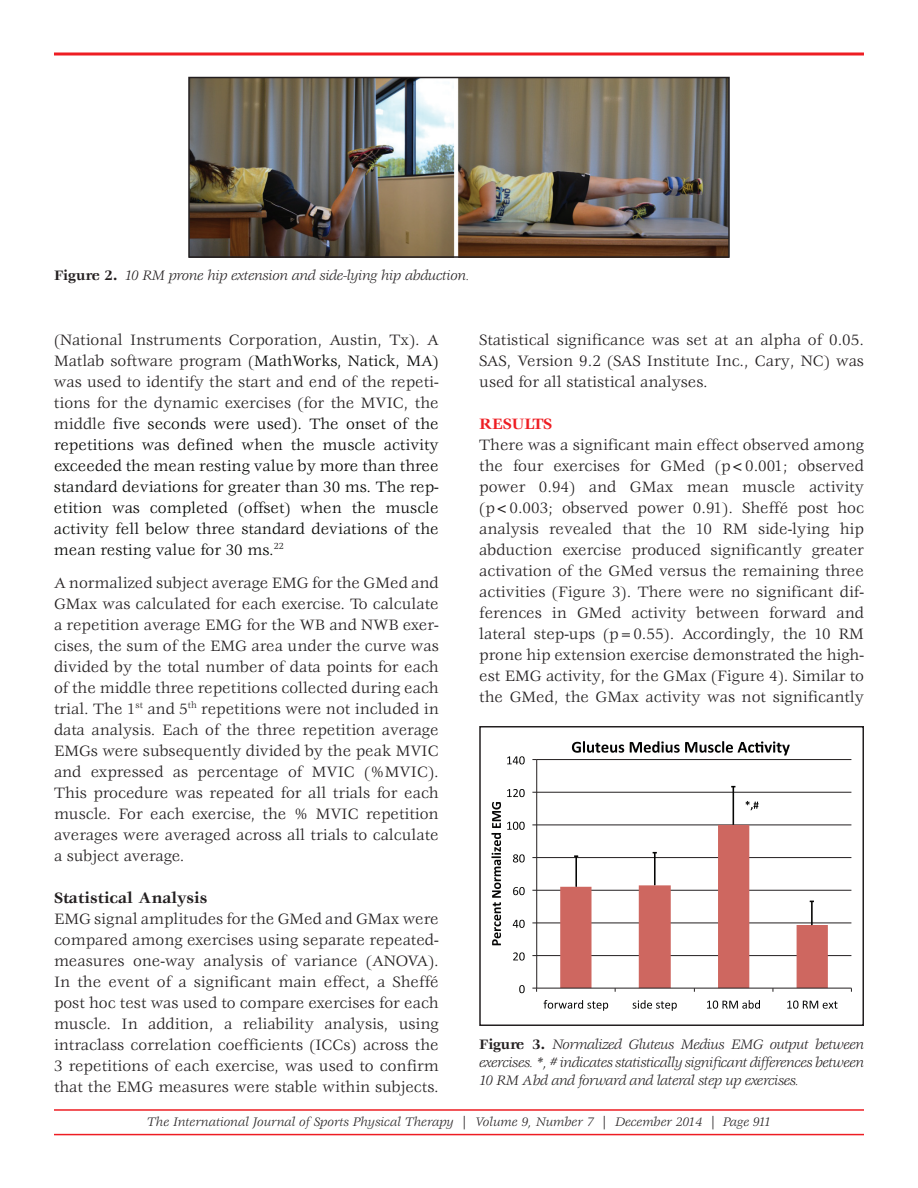
<style>
.page{position:relative;width:918px;height:1188px;background:#fff}
.page>*{position:absolute;margin:0;border:0;box-sizing:border-box;transform-origin:0 0}
.t1{font:16.5px/21px "Veljovic Std";color:#231f20;text-align:justify}
.t2{font:16.5px/21px "Veljovic Std";color:#040503;text-align:justify}
.t3{font:700 16.5px "Veljovic Std";color:#231f20}
.t4{font:700 16.5px "Veljovic Std";color:#ee1d23}
.t5{font:italic 15px/18px "Veljovic Std";letter-spacing:-.025em;color:#231f20;text-align:justify}
.t6{font:italic 13.5px "Veljovic Std";color:#231f20}
.s1{font-weight:700;font-style:normal}
.s2{color:#231f20}
</style>
<div class="page">
<hr style="left:54px;top:1109px;width:810px;height:2px;background:#ee1d23">
<hr style="left:54px;top:1134px;width:810px;height:1px;background:#ee1d23">
<svg style="left:54px;top:52px;width:810px;height:4px;background:#f25559"></svg>
<img style="left:191px;top:80px;width:536px;height:175px">
<div style="left:188px;top:77px;width:542px;height:181px;border:2px solid #231f20"></div>
<hr style="left:537px;top:955px;width:314px;height:1px;background:#231f20">
<hr style="left:537px;top:923px;width:314px;height:1px;background:#231f20">
<hr style="left:537px;top:890px;width:314px;height:1px;background:#231f20">
<hr style="left:537px;top:857px;width:314px;height:1px;background:#231f20">
<hr style="left:537px;top:825px;width:314px;height:1px;background:#231f20">
<hr style="left:537px;top:792px;width:314px;height:1px;background:#231f20">
<hr style="left:537px;top:759px;width:314px;height:1px;background:#231f20">
<svg style="left:560px;top:825px;width:268px;height:163px"></svg>
<hr style="left:575px;top:856px;width:2px;height:31px;background:#050504">
<hr style="left:654px;top:853px;width:2px;height:32px;background:#050504">
<hr style="left:733px;top:787px;width:1px;height:38px;background:#050504">
<hr style="left:811px;top:901px;width:2px;height:24px;background:#050504">
<hr style="left:536px;top:759px;width:1px;height:229px;background:#231f20">
<hr style="left:537px;top:988px;width:314px;height:1px;background:#231f20">
<svg style="left:519px;top:985px;width:6px;height:8px"></svg>
<svg style="left:513px;top:952px;width:12px;height:9px"></svg>
<svg style="left:513px;top:920px;width:12px;height:8px"></svg>
<svg style="left:513px;top:887px;width:12px;height:8px"></svg>
<svg style="left:513px;top:854px;width:12px;height:9px"></svg>
<svg style="left:507px;top:822px;width:18px;height:8px"></svg>
<svg style="left:507px;top:789px;width:18px;height:8px"></svg>
<svg style="left:507px;top:756px;width:18px;height:8px"></svg>
<svg style="left:544px;top:1000px;width:64px;height:11px"></svg>
<svg style="left:633px;top:1000px;width:44px;height:11px"></svg>
<svg style="left:707px;top:1000px;width:53px;height:9px"></svg>
<svg style="left:787px;top:1001px;width:51px;height:8px"></svg>
<svg style="left:491px;top:802px;width:10px;height:143px"></svg>
<svg style="left:572px;top:741px;width:218px;height:14px"></svg>
<svg style="left:746px;top:801px;width:13px;height:9px"></svg>
<div style="left:479px;top:726px;width:385px;height:300px;border:2px solid #231f20"></div>
<p class="t5" style="left:54px;top:268px;width:417px"><span class="s1">Figure 2.</span> 10 RM prone hip extension and side-lying hip abduction.</p>
<p class="t2" style="left:54px;top:330px;width:386px"><span class="s2">(National Instruments Corporation, Austin, Tx). A Matlab software program (</span>MathWorks, Natick, MA) <span class="s2">was used to identify the start and end of the repeti&shy;tions for the dynamic exercises (for the MVIC, the middle</span> five seconds were used). The onset of the repetitions was defined when the muscle activity exceeded the mean resting value by more than three standard deviations for greater than 30 ms. The rep&shy;etition was completed (offset) when the muscle activity fell below three standard deviations of the mean resting value for 30 ms.<sup>22</sup></p>
<p class="t1" style="left:54px;top:573px;width:386px">A normalized subject average EMG for the GMed and GMax was calculated for each exercise. To calculate a repetition average EMG for the WB and NWB exer&shy;cises, the sum of the EMG area under the curve was divided by the total number of data points for each of the middle three repetitions collected during each trial. The 1<sup>st</sup> and 5<sup>th</sup> repetitions were not included in data analysis. Each of the three repetition average EMGs were subsequently divided by the peak MVIC and expressed as percentage of MVIC (%MVIC).<br>This procedure was repeated for all trials for each muscle. For each exercise, the % MVIC repetition averages were averaged across all trials to calculate a subject average.</p>
<p class="t3" style="left:54px;top:891px;width:155px">Statistical Analysis</p>
<p class="t1" style="left:54px;top:909px;width:386px">EMG signal amplitudes for the GMed and GMax were compared among exercises using separate repeated&shy;measures one-way analysis of variance (ANOVA).<br>In the event of a significant main effect, a Sheffé post hoc test was used to compare exercises for each muscle. In addition, a reliability analysis, using intraclass correlation coefficients (ICCs) across the 3 repetitions of each exercise, was used to confirm that the EMG measures were stable within subjects.</p>
<p class="t1" style="left:479px;top:330px;width:386px">Statistical significance was set at an alpha of 0.05.<br>SAS, Version 9.2 (SAS Institute Inc., Cary, NC) was used for all statistical analyses.</p>
<p class="t4" style="left:479px;top:417px;width:74px">RESULTS</p>
<p class="t1" style="left:479px;top:435px;width:386px">There was a significant main effect observed among the four exercises for GMed (p&lt;0.001; observed power 0.94) and GMax mean muscle activity (p&lt;0.003; observed power 0.91). Sheffé post hoc analysis revealed that the 10 RM side-lying hip abduction exercise produced significantly greater activation of the GMed versus the remaining three activities (Figure 3). There were no significant dif&shy;ferences in GMed activity between forward and lateral step-ups (p=0.55). Accordingly, the 10 RM prone hip extension exercise demonstrated the high&shy;est EMG activity, for the GMax (Figure 4 ). Similar to the GMed, the GMax activity was not significantly</p>
<p class="t5" style="left:479px;top:1036px;width:386px"><span class="s1">Figure 3.</span> Normalized Gluteus Medius EMG output between exercises. *, # indicates statistically significant differences between 10 RM Abd and forward and lateral step up exercises.</p>
<p class="t6" style="left:147px;top:1117px;width:626px">The International Journal of Sports Physical Therapy | Volume 9, Number 7 | December 2014 | Page 911</p>
</div>
